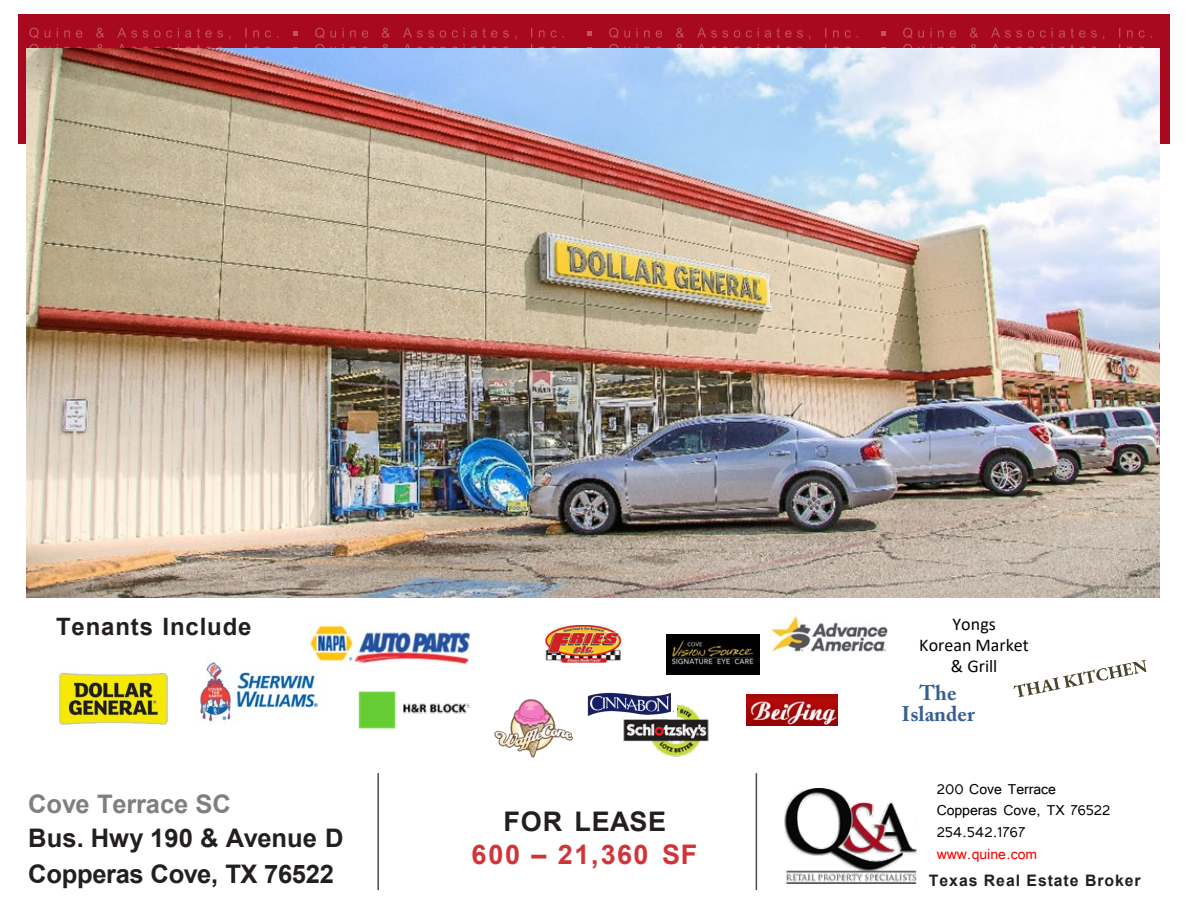
<style>
.page{position:relative;width:1188px;height:918px;background:#fff}
.page>*{position:absolute;margin:0;border:0;box-sizing:border-box;transform-origin:0 0}
.t1{font:700 27px/32.4px "Arial";letter-spacing:.035em;color:#d13439;text-align:center}
.t2{font:700 25.5px "Arial";letter-spacing:-.01em;color:#231f20}
.t3{font:700 25.5px "Arial";letter-spacing:-.005em;color:#7f7f7f}
.t4{font:700 24px "Arial";letter-spacing:.035em;color:#231f20}
.t5{font:700 21px "Adobe Caslon Pro";color:#376092}
.t6{font:18px/21.6px "Tunga";letter-spacing:-.005em;color:#000}
.t7{font:18px "Calibri";color:#000}
.t8{font:700 15.9px "Arial";letter-spacing:.06em;color:#231f20}
.s1{color:#231f20}
.s2{color:#f00}
</style>
<div class="page">
<div style="left:18px;top:14px;width:1152px;height:129px;background:#a8091e"></div>
<svg style="left:293px;top:31px;width:5px;height:4px"></svg>
<svg style="left:587px;top:31px;width:5px;height:4px"></svg>
<svg style="left:881px;top:31px;width:5px;height:4px"></svg>
<svg style="left:29px;top:28px;width:249px;height:20px"></svg>
<svg style="left:315px;top:28px;width:249px;height:20px"></svg>
<svg style="left:609px;top:28px;width:249px;height:20px"></svg>
<svg style="left:903px;top:28px;width:249px;height:20px"></svg>
<hr style="left:378px;top:773px;width:1px;height:117px;background:#231f20">
<hr style="left:377px;top:773px;width:1px;height:117px;background:#231f20">
<img style="left:785px;top:788px;width:132px;height:95px">
<hr style="left:756px;top:773px;width:1px;height:117px;background:#231f20">
<img style="left:199px;top:661px;width:120px;height:61px">
<img style="left:358px;top:691px;width:113px;height:38px">
<img style="left:311px;top:624px;width:160px;height:49px">
<img style="left:495px;top:700px;width:78px;height:57px">
<img style="left:546px;top:626px;width:75px;height:37px">
<img style="left:623px;top:704px;width:86px;height:53px">
<img style="left:666px;top:635px;width:94px;height:40px">
<img style="left:771px;top:617px;width:117px;height:35px">
<img style="left:746px;top:695px;width:91px;height:30px">
<img style="left:587px;top:692px;width:89px;height:26px">
<img style="left:27px;top:48px;width:1132px;height:550px">
<img style="left:59px;top:673px;width:109px;height:52px">
<svg style="left:1014px;top:660px;width:132px;height:37px"></svg>
<p class="t4" style="left:56px;top:610px;width:197px">Tenants Include</p>
<p class="t3" style="left:28px;top:786px;width:204px">Cove Terrace SC</p>
<p class="t2" style="left:28px;top:820px;width:317px">Bus. Hwy 190 &amp; Avenue D</p>
<p class="t2" style="left:28px;top:856px;width:307px">Copperas Cove, TX 76522</p>
<p class="t1" style="left:472px;top:806px;width:227px"><span class="s1">FOR LEASE<br></span>600 – 21,360 SF</p>
<p class="t7" style="left:952px;top:611px;width:45px">Yongs</p>
<p class="t7" style="left:919px;top:632px;width:111px">Korean Market</p>
<p class="t7" style="left:951px;top:653px;width:48px">&amp; Grill</p>
<p class="t5" style="left:920px;top:680px;width:38px">The</p>
<p class="t5" style="left:902px;top:701px;width:75px">Islander</p>
<p class="t6" style="left:937px;top:777px;width:175px">200 Cove Terrace<br>Copperas Cove, TX 76522<br>254.542.1767 <span class="s2">www.quine.com</span></p>
<p class="t8" style="left:929px;top:869px;width:213px">Texas Real Estate Broker</p>
</div>
